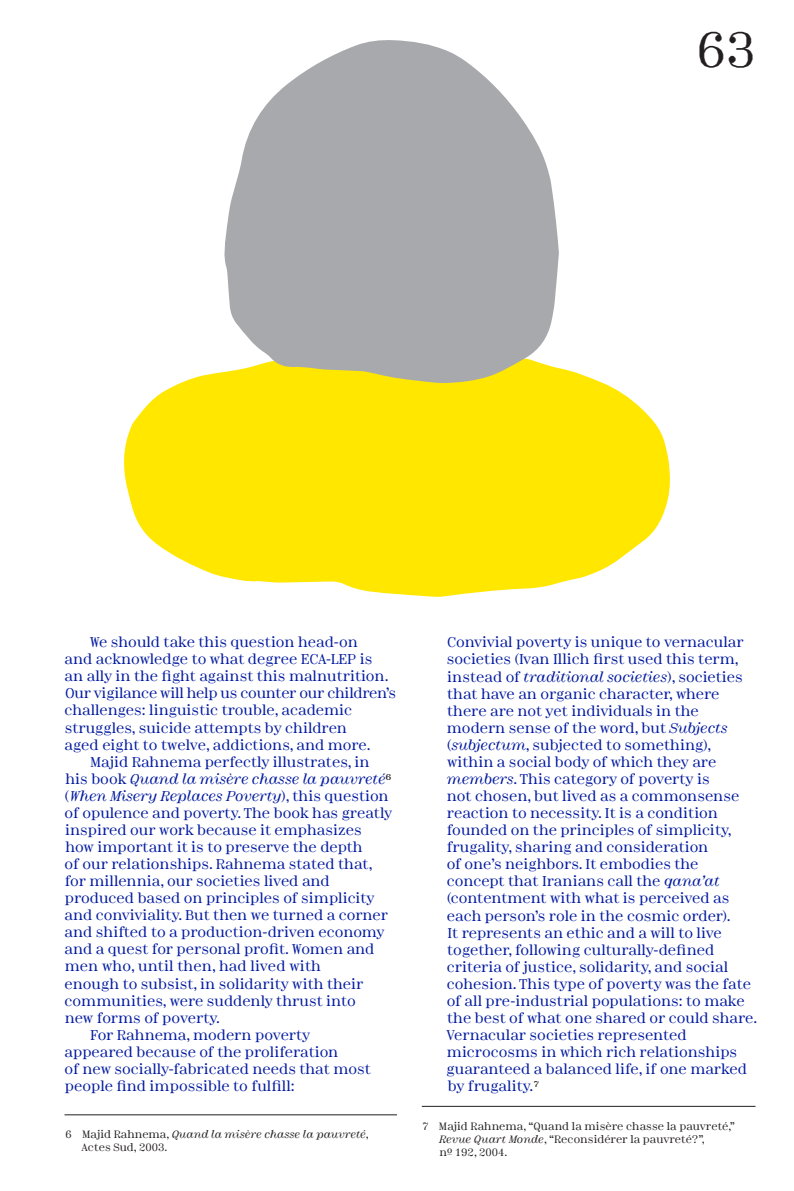
<style>
.page{position:relative;width:794px;height:1191px;background:#fff}
.page>*{position:absolute;margin:0;border:0;box-sizing:border-box;transform-origin:0 0}
.t1{font:47.25px "Minotaur";color:#231f20}
._03B_Minotaur_8_9_75{font:13.47px/17.2px "Minotaur";color:#00199f}
._09_Minotaur_8_9_75{font:13.47px/17.2px "Minotaur";color:#00199f}
._04_Minotaur_Legende{font:10.15px/13.3px "Minotaur";letter-spacing:.005em;color:#231f20}
.s1{font-style:italic}
.s2{color:#231f20}
</style>
<div class="page">
<svg style="left:124px;top:368px;width:546px;height:229px;background:#ffea25"></svg>
<svg style="left:223px;top:40px;width:336px;height:343px;fill:#a8a9ad"></svg>
<hr style="left:64px;top:1114px;width:333px;height:1px;background:#231f20">
<hr style="left:422px;top:1106px;width:333px;height:1px;background:#231f20">
<h1 class="t1" style="left:697px;top:14px;width:60px">63</h1>
<p class="_03B_Minotaur_8_9_75" style="left:65px;top:633px;width:333px;text-indent:25px">We should take this question head-on<br>and acknowledge to what degree ECA-LEP is<br>an ally in the fight against this malnutrition.<br>Our vigilance will help us counter our children’s challenges: linguistic trouble, academic struggles, suicide attempts by children<br>aged eight to twelve, addictions, and more.</p>
<p class="_03B_Minotaur_8_9_75" style="left:65px;top:752px;width:329px;text-indent:25px">Majid Rahnema perfectly illustrates, in his book <span class="s1">Quand la misère chasse la pauvreté</span><span class="s2">6 </span>(<span class="s1">When Misery Replaces Poverty</span>), this question of opulence and poverty. The book has greatly inspired our work because it emphasizes how important it is to preserve the depth<br>of our relationships. Rahnema stated that, for millennia, our societies lived and produced based on principles of simplicity and conviviality. But then we turned a corner and shifted to a production-driven economy and a quest for personal profit. Women and men who, until then, had lived with<br>enough to subsist, in solidarity with their communities, were suddenly thrust into<br>new forms of poverty.</p>
<p class="_03B_Minotaur_8_9_75" style="left:65px;top:1025px;width:308px;text-indent:25px">For Rahnema, modern poverty appeared because of the proliferation<br>of new socially-fabricated needs that most people find impossible to fulfill:</p>
<p class="_04_Minotaur_Legende" style="left:82px;top:1127px;width:289px;text-indent:-16px">6 Majid Rahnema, <span class="s1">Quand la misère chasse la pauvreté</span>,<br>Actes Sud, 2003.</p>
<p class="_09_Minotaur_8_9_75" style="left:446px;top:633px;width:312px">Convivial poverty is unique to vernacular societies (Ivan Illich first used this term, instead of <span class="s1">traditional societies</span>), societies that have an organic character, where there are not yet individuals in the modern sense of the word, but <span class="s1">Subjects </span>(<span class="s1">subjectum</span>, subjected to something), within a social body of which they are <span class="s1">members</span>. This category of poverty is<br>not chosen, but lived as a commonsense reaction to necessity. It is a condition founded on the principles of simplicity, frugality, sharing and consideration<br>of one’s neighbors. It embodies the concept that Iranians call the <span class="s1">qana’at </span>(contentment with what is perceived as each person’s role in the cosmic order).<br>It represents an ethic and a will to live together, following culturally-defined criteria of justice, solidarity, and social cohesion. This type of poverty was the fate of all pre-industrial populations: to make the best of what one shared or could share.<br>Vernacular societies represented microcosms in which rich relationships guaranteed a balanced life, if one marked by frugality.<span class="s2">7</span></p>
<p class="_04_Minotaur_Legende" style="left:439px;top:1118px;width:297px;text-indent:-17px">7 Majid Rahnema, “Quand la misère chasse la pauvreté,”<br><span class="s1">Revue Quart Monde</span>, “Reconsidérer la pauvreté?”,<br>nº 192, 2004.</p>
</div>
